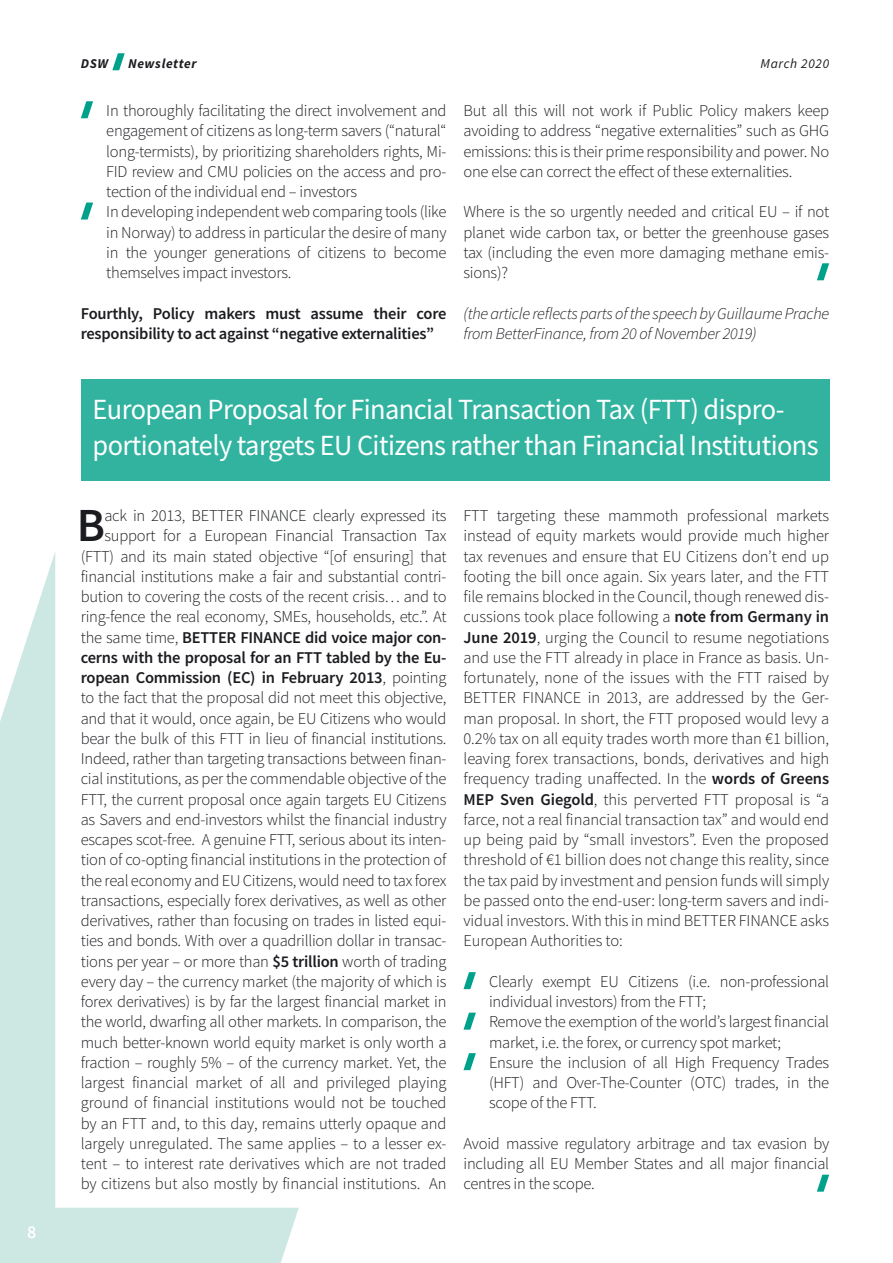
<style>
.page{position:relative;width:893px;height:1263px;background:#fff}
.page>*{position:absolute;margin:0;border:0;box-sizing:border-box;transform-origin:0 0}
.t1{font:600 47.4px "Source Sans Pro";color:#1b1c20}
.t2{font:29.25px/36px "Source Sans Pro";letter-spacing:-.02em;color:#fff}
.t3{font:600 18px "Source Sans Pro";color:#fff}
.t4{font:300 16.5px/20.2px "Source Sans Pro";letter-spacing:-.015em;color:#1b1c20;text-align:justify}
.t5{font:italic 300 16.5px/20.2px "Source Sans Pro";letter-spacing:-.015em;color:#1b1c20}
.t6{font:600 16.5px/20.2px "Source Sans Pro";letter-spacing:-.015em;color:#1b1c20}
.t7{font:italic 700 13.5px "Source Sans Pro";letter-spacing:.05em;color:#1b1c20}
.t8{font:italic 13.5px "Source Sans Pro";letter-spacing:.05em;color:#1b1c20}
.s1{font-weight:600}
</style>
<div class="page">
<svg style="left:0;top:552px;width:299px;height:711px"></svg>
<svg style="left:112px;top:53px;width:13px;height:17px"></svg>
<div style="left:81px;top:379px;width:748px;height:102px;background:#31b3a0"></div>
<svg style="left:81px;top:101px;width:12px;height:17px"></svg>
<svg style="left:81px;top:203px;width:12px;height:17px"></svg>
<svg style="left:817px;top:263px;width:12px;height:17px"></svg>
<svg style="left:463px;top:972px;width:13px;height:17px"></svg>
<svg style="left:463px;top:1013px;width:13px;height:17px"></svg>
<svg style="left:463px;top:1053px;width:13px;height:17px"></svg>
<svg style="left:817px;top:1175px;width:12px;height:17px"></svg>
<p class="t3" style="left:27px;top:1220px;width:11px">8</p>
<p class="t7" style="left:81px;top:54px;width:29px">DSW</p>
<p class="t7" style="left:128px;top:54px;width:70px">Newsletter</p>
<p class="t8" style="left:760px;top:55px;width:70px">March 2020</p>
<p class="t4" style="left:106px;top:100px;width:342px;text-align:left">In thoroughly facilitating the direct involvement and engagement of citizens as long-term savers (“natural“ long-termists), by prioritizing shareholders rights, Mi-FID review and CMU policies on the access and pro&shy;tection of the individual end – investors<br>In developing independent web comparing tools (like in Norway) to address in particular the desire of many in the younger generations of citizens to become themselves impact investors.</p>
<p class="t6" style="left:81px;top:303px;width:367px">Fourthly, Policy makers must assume their core responsibility to act against “negative externalities”</p>
<p class="t4" style="left:463px;top:100px;width:367px">But all this will not work if Public Policy makers keep avoiding to address “negative externalities” such as GHG emissions: this is their prime responsibility and power. No one else can correct the effect of these externalities.</p>
<p class="t4" style="left:463px;top:202px;width:367px">Where is the so urgently needed and critical EU – if not planet wide carbon tax, or better the greenhouse gases tax (including the even more damaging methane emis&shy;sions)?</p>
<p class="t5" style="left:463px;top:303px;width:367px">(the article reflects parts of the speech by Guillaume Prache from BetterFinance, from 20 of November 2019)</p>
<h2 class="t2" style="left:92px;top:391px;width:728px">European Proposal for Financial Transaction Tax (FTT) dispro&shy;portionately targets EU Citizens rather than Financial Institutions</h2>
<p class="t4" style="left:81px;top:505px;width:367px;text-align:right">ack in 2013, BETTER FINANCE clearly expressed its support for a European Financial Transaction Tax (FTT) and its main stated objective “[of ensuring] that financial institutions make a fair and substantial contri&shy;bution to covering the costs of the recent crisis… and to ring-fence the real economy, SMEs, households, etc.”. At the same time, <span class="s1">BETTER FINANCE did voice major con&shy;cerns with the proposal for an FTT tabled by the Eu&shy;ropean Commission (EC) in February 2013</span>, pointing to the fact that the proposal did not meet this objective, and that it would, once again, be EU Citizens who would bear the bulk of this FTT in lieu of financial institutions.<br>Indeed, rather than targeting transactions between finan&shy;cial institutions, as per the commendable objective of the FTT, the current proposal once again targets EU Citizens as Savers and end-investors whilst the financial industry escapes scot-free. A genuine FTT, serious about its inten&shy;tion of co-opting financial institutions in the protection of the real economy and EU Citizens, would need to tax forex transactions, especially forex derivatives, as well as other derivatives, rather than focusing on trades in listed equi&shy;ties and bonds. With over a quadrillion dollar in transac&shy;tions per year – or more than <span class="s1">$5 trillion</span> worth of trading every day – the currency market (the majority of which is forex derivatives) is by far the largest financial market in the world, dwarfing all other markets. In comparison, the much better-known world equity market is only worth a fraction – roughly 5% – of the currency market. Yet, the largest financial market of all and privileged playing ground of financial institutions would not be touched by an FTT and, to this day, remains utterly opaque and largely unregulated. The same applies – to a lesser ex&shy;tent – to interest rate derivatives which are not traded by citizens but also mostly by financial institutions. An</p>
<h1 class="t1" style="left:77px;top:494px;width:30px">B</h1>
<p class="t4" style="left:463px;top:505px;width:367px">FTT targeting these mammoth professional markets instead of equity markets would provide much higher tax revenues and ensure that EU Citizens don’t end up footing the bill once again. Six years later, and the FTT file remains blocked in the Council, though renewed dis&shy;cussions took place following a <span class="s1">note from Germany in June 2019</span>, urging the Council to resume negotiations and use the FTT already in place in France as basis. Un&shy;fortunately, none of the issues with the FTT raised by BETTER FINANCE in 2013, are addressed by the Ger&shy;man proposal. In short, the FTT proposed would levy a 0.2% tax on all equity trades worth more than €1 billion, leaving forex transactions, bonds, derivatives and high frequency trading unaffected. In the <span class="s1">words of Greens MEP Sven Giegold</span>, this perverted FTT proposal is “a farce, not a real financial transaction tax” and would end up being paid by “small investors”. Even the proposed threshold of €1 billion does not change this reality, since the tax paid by investment and pension funds will simply be passed onto the end-user: long-term savers and indi&shy;vidual investors. With this in mind BETTER FINANCE asks European Authorities to:</p>
<p class="t4" style="left:489px;top:971px;width:342px;text-align:left">Clearly exempt EU Citizens (i.e. non-professional individual investors) from the FTT;<br>Remove the exemption of the world’s largest financial market, i.e. the forex, or currency spot market; Ensure the inclusion of all High Frequency Trades (HFT) and Over-The-Counter (OTC) trades, in the scope of the FTT.</p>
<p class="t4" style="left:463px;top:1133px;width:367px">Avoid massive regulatory arbitrage and tax evasion by including all EU Member States and all major financial centres in the scope.</p>
</div>
